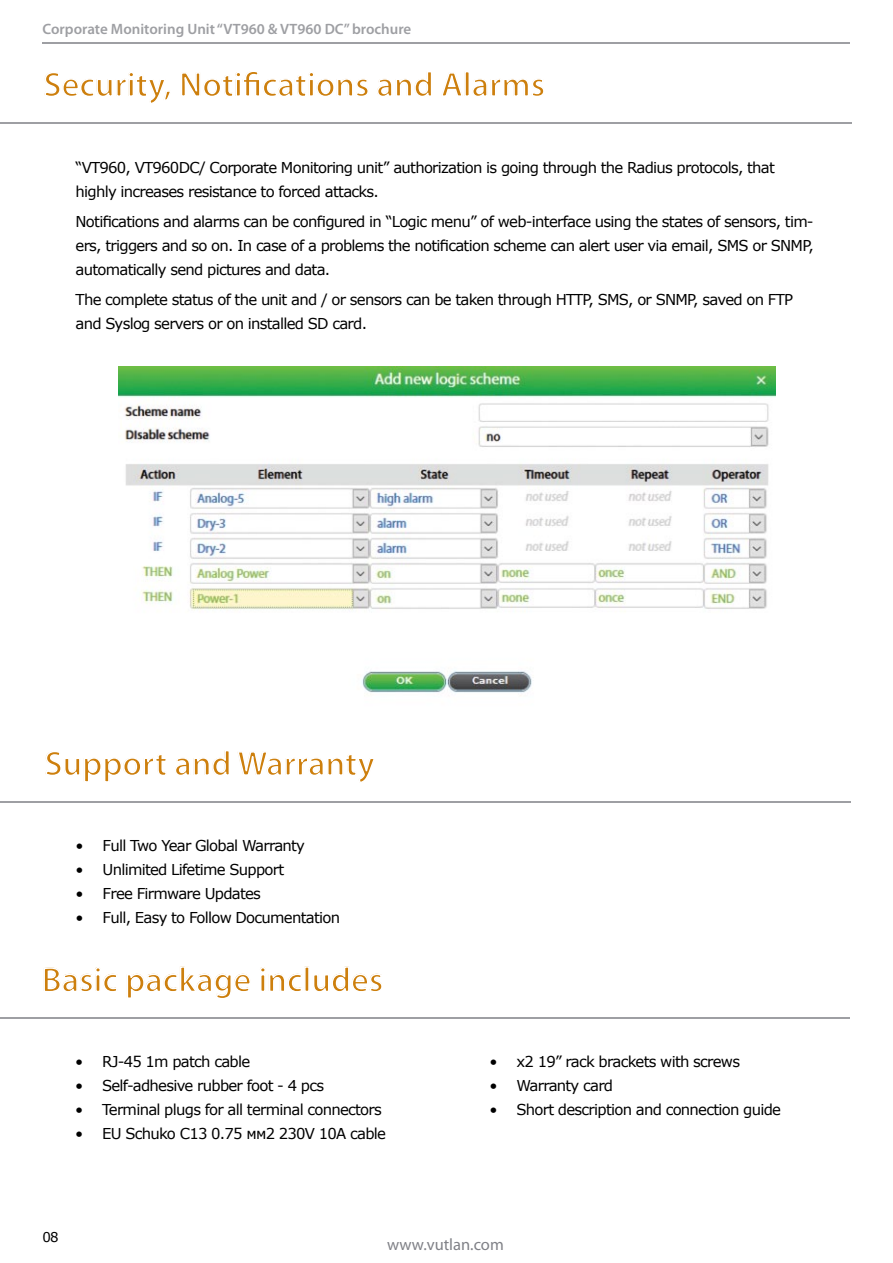
<style>
.page{position:relative;width:893px;height:1263px;background:#fff}
.page>*{position:absolute;margin:0;border:0;box-sizing:border-box;transform-origin:0 0}
.t1{font:600 34.5px "Myriad Pro";color:#cd7f0d}
.t2{font:16.5px "Myriad Pro";color:#808187}
.t3{font:15px/24px "Verdana";letter-spacing:-.05em;color:#000}
.t4{font:600 15px "Myriad Pro";color:#9e9fa3}
.t5{font:13.5px "Verdana";color:#000}
</style>
<div class="page">
<hr style="left:43px;top:42px;width:807px;height:1px;background:#9e9fa3">
<hr style="left:0;top:122px;width:851px;height:1px;background:#9e9fa3">
<hr style="left:0;top:801px;width:850px;height:1px;background:#9e9fa3">
<hr style="left:0;top:1017px;width:850px;height:2px;background:#9e9fa3">
<img style="left:119px;top:367px;width:656px;height:329px">
<p class="t4" style="left:43px;top:19px;width:370px">Corporate Monitoring Unit “VT960 &amp; VT960 DC” brochure</p>
<h1 class="t1" style="left:44px;top:63px;width:503px">Security, Notifications and Alarms</h1>
<p class="t3" style="left:76px;top:155px;width:701px">“VT960, VT960DC/ Corporate Monitoring unit” authorization is going through the Radius protocols, that highly increases resistance to forced attacks.</p>
<p class="t3" style="left:76px;top:209px;width:740px;text-align:justify">Notifications and alarms can be configured in “Logic menu” of web-interface using the states of sensors, tim&shy;ers, triggers and so on. In case of a problems the notification scheme can alert user via email, SMS or SNMP, automatically send pictures and data.</p>
<p class="t3" style="left:76px;top:287px;width:719px">The complete status of the unit and / or sensors can be taken through HTTP, SMS, or SNMP, saved on FTP and Syslog servers or on installed SD card.</p>
<h1 class="t1" style="left:45px;top:741px;width:332px">Support and Warranty</h1>
<p class="t3" style="left:76px;top:833px;width:231px">• Full Two Year Global Warranty</p>
<p class="t3" style="left:76px;top:857px;width:210px">• Unlimited Lifetime Support</p>
<p class="t3" style="left:76px;top:881px;width:187px">• Free Firmware Updates</p>
<p class="t3" style="left:76px;top:905px;width:266px">• Full, Easy to Follow Documentation</p>
<h1 class="t1" style="left:42px;top:958px;width:343px">Basic package includes</h1>
<p class="t3" style="left:75px;top:1049px;width:177px">• RJ-45 1m patch cable</p>
<p class="t3" style="left:75px;top:1073px;width:251px">• Self-adhesive rubber foot - 4 pcs</p>
<p class="t3" style="left:75px;top:1097px;width:308px">• Terminal plugs for all terminal connectors</p>
<p class="t3" style="left:75px;top:1121px;width:312px">• EU Schuko C13 0.75 мм2 230V 10A cable</p>
<p class="t3" style="left:489px;top:1049px;width:252px">• x2 19” rack brackets with screws</p>
<p class="t3" style="left:489px;top:1073px;width:125px">• Warranty card</p>
<p class="t3" style="left:489px;top:1097px;width:293px">• Short description and connection guide</p>
<p class="t5" style="left:42px;top:1227px;width:18px">08</p>
<p class="t2" style="left:387px;top:1234px;width:118px">www.vutlan.com</p>
</div>
